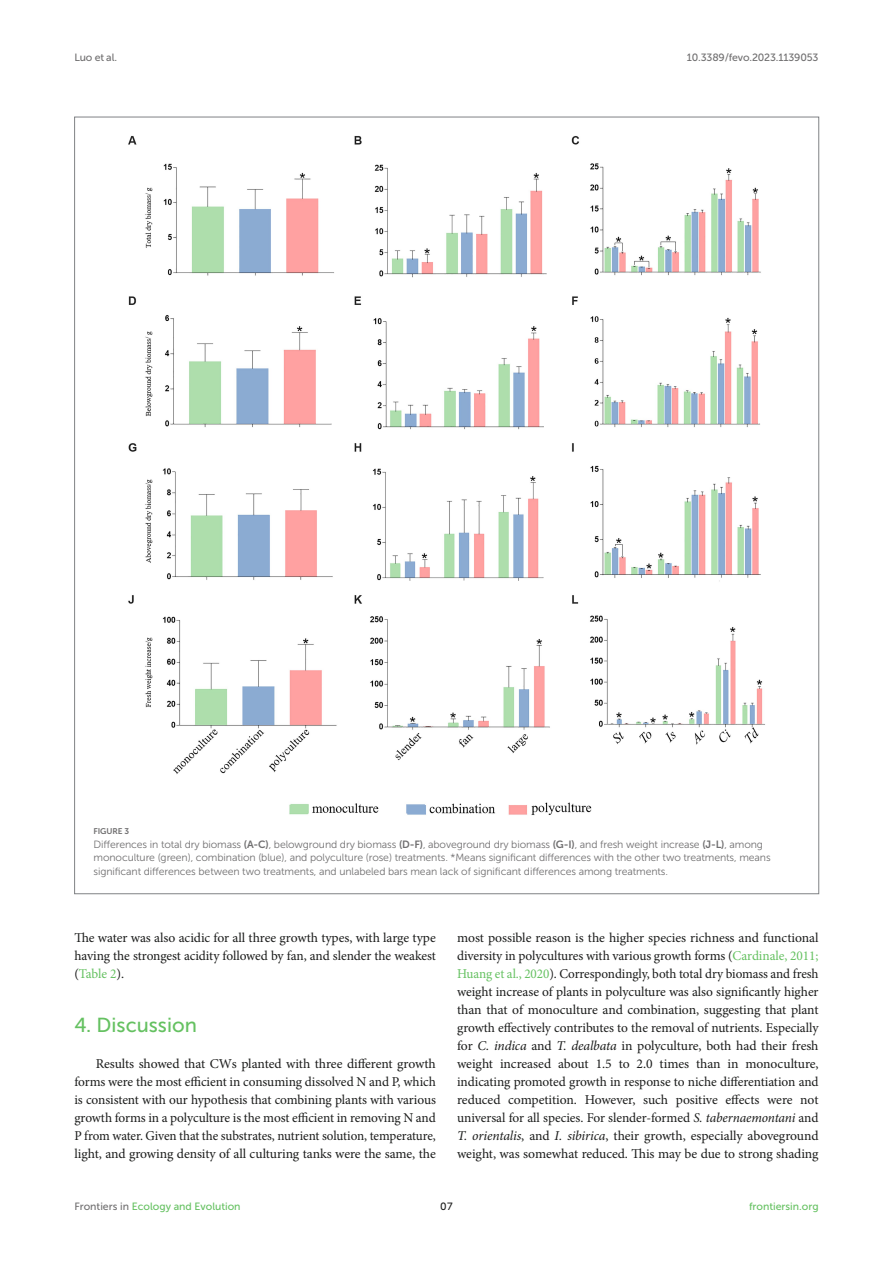
<style>
.page{position:relative;width:893px;height:1263px;background:#fff}
.page>*{position:absolute;margin:0;border:0;box-sizing:border-box;transform-origin:0 0}
.HEAD_1{font:20.25px "Museo Sans 500";color:#65c161}
.TEXT_FLUSH{font:13.5px/18px "Minion Pro";letter-spacing:-.01em;color:#1b1c1b;text-align:justify}
.FIG_LEG{font:10.5px/13.5px "Museo Sans 300";letter-spacing:-.01em;color:#706f70}
.t1{font:10.5px "Museo Sans 500";color:#65c161}
.t2{font:10.5px "Museo Sans 500";letter-spacing:-.015em;color:#706f70}
.t3{font:10.5px "Museo Sans 500";color:#1b1c1b}
.FIG_HD{font:8.25px "Museo Sans 700";letter-spacing:-.01em;color:#706f70}
.s1{font-family:"Museo Sans 700"}
.s2{color:#65c161}
.s3{font-style:italic}
.s4{color:#706f70}
</style>
<div class="page">
<img style="left:128px;top:136px;width:637px;height:679px">
<p class="t2" style="left:74px;top:51px;width:44px">Luo et al.</p>
<p class="t2" style="left:687px;top:51px;width:133px">10.3389/fevo.2023.1139053</p>
<p class="FIG_HD" style="left:94px;top:827px;width:37px">FIGURE 3</p>
<p class="FIG_LEG" style="left:94px;top:837px;width:679px">Differences in total dry biomass <span class="s1">(A-C)</span>, belowground dry biomass <span class="s1">(D-F)</span>, aboveground dry biomass <span class="s1">(G-I)</span>, and fresh weight increase <span class="s1">(J-L)</span>, among monoculture (green), combination (blue), and polyculture (rose) treatments. *Means significant differences with the other two treatments, means significant differences between two treatments, and unlabeled bars mean lack of significant differences among treatments.</p>
<p class="TEXT_FLUSH" style="left:74px;top:929px;width:363px">The water was also acidic for all three growth types, with large type having the strongest acidity followed by fan, and slender the weakest (<span class="s2">Table 2</span>).</p>
<p class="HEAD_1" style="left:74px;top:1014px;width:124px">4. Discussion</p>
<p class="TEXT_FLUSH" style="left:74px;top:1055px;width:363px;text-indent:21px">Results showed that CWs planted with three different growth forms were the most efficient in consuming dissolved N and P, which is consistent with our hypothesis that combining plants with various growth forms in a polyculture is the most efficient in removing N and P from water. Given that the substrates, nutrient solution, temperature, light, and growing density of all culturing tanks were the same, the</p>
<p class="TEXT_FLUSH" style="left:457px;top:929px;width:363px">most possible reason is the higher species richness and functional diversity in polycultures with various growth forms (<span class="s2">Cardinale, 2011; Huang et al., 2020</span>). Correspondingly, both total dry biomass and fresh weight increase of plants in polyculture was also significantly higher than that of monoculture and combination, suggesting that plant growth effectively contributes to the removal of nutrients. Especially for <span class="s3">C. indica</span> and <span class="s3">T. dealbata</span> in polyculture, both had their fresh weight increased about 1.5 to 2.0 times than in monoculture, indicating promoted growth in response to niche differentiation and reduced competition. However, such positive effects were not universal for all species. For slender-formed <span class="s3">S. tabernaemontani</span> and <span class="s3">T. orientalis</span>, and <span class="s3">I. sibirica</span>, their growth, especially aboveground weight, was somewhat reduced. This may be due to strong shading</p>
<p class="t1" style="left:74px;top:1200px;width:168px"><span class="s4">Frontiers in</span> Ecology and Evolution</p>
<p class="t3" style="left:440px;top:1200px;width:14px">07</p>
<p class="t1" style="left:749px;top:1200px;width:71px">frontiersin.org</p>
</div>
